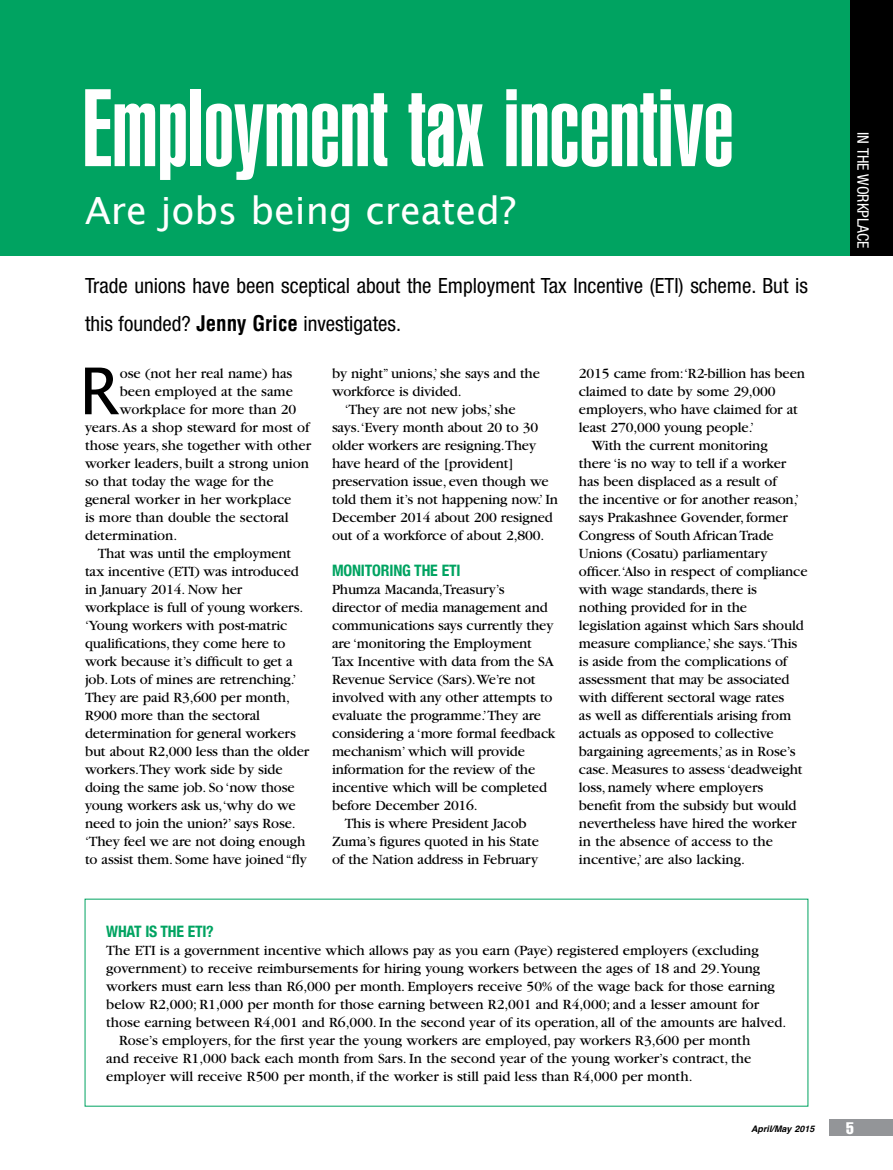
<style>
.page{position:relative;width:893px;height:1170px;background:#fff}
.page>*{position:absolute;margin:0;border:0;box-sizing:border-box;transform-origin:0 0}
.t1{font:900 extra-condensed 108px "Helvetica";color:#fff}
.t2{font:64.5px "Lucida Sans";color:#000}
.t3{font:37.5px "Lucida Sans";color:#fff}
.t4{font:condensed 21px/37.5px "Helvetica Neue";color:#000}
.t5{font:extra-condensed 16.5px "Helvetica";color:#fff}
.t6{font:700 condensed 15.75px "Helvetica Neue";letter-spacing:-.01em;color:#00a361}
.t7{font:condensed 15.75px "Helvetica Neue";color:#fff}
.t8{font:14.7px "Garamond";letter-spacing:-.01em;color:#000}
.t9{font:italic 700 9px "Helvetica";color:#000}
.s1{font-family:"Helvetica";font-weight:700}
</style>
<div class="page">
<div style="left:0;top:0;width:893px;height:255px;background:#00a361"></div>
<div style="left:850px;top:0;width:43px;height:255px;background:#000"></div>
<div style="left:829px;top:1118px;width:64px;height:17px;background:#939598"></div>
<h1 class="t1" style="left:82px;top:66px;width:653px">Employment tax incentive</h1>
<h3 class="t3" style="left:85px;top:189px;width:432px">Are jobs being created?</h3>
<h3 class="t4" style="left:85px;top:267px;width:724px">Trade unions have been sceptical about the Employment Tax Incentive (ETI) scheme. But is this founded? <span class="s1">Jenny Grice</span> investigates.</h3>
<h2 class="t2" style="left:79px;top:354px;width:42px">R</h2>
<p class="t8" style="left:120px;top:366px;width:174px">ose (not her real name) has</p>
<p class="t8" style="left:332px;top:366px;width:210px">by night” unions,’ she says and the</p>
<p class="t8" style="left:332px;top:384px;width:131px">workforce is divided.</p>
<p class="t8" style="left:345px;top:402px;width:172px">‘They are not new jobs,’ she</p>
<p class="t8" style="left:332px;top:420px;width:208px">says.‘Every month about 20 to 30</p>
<p class="t8" style="left:332px;top:438px;width:206px">older workers are resigning.They</p>
<p class="t8" style="left:332px;top:455px;width:183px">have heard of the [provident]</p>
<p class="t8" style="left:332px;top:473px;width:218px">preservation issue, even though we</p>
<p class="t8" style="left:332px;top:491px;width:228px">told them it’s not happening now.’ In</p>
<p class="t8" style="left:332px;top:509px;width:222px">December 2014 about 200 resigned</p>
<p class="t8" style="left:332px;top:527px;width:214px">out of a workforce of about 2,800.</p>
<p class="t6" style="left:332px;top:561px;width:117px">MONITORING THE ETI</p>
<p class="t8" style="left:332px;top:582px;width:174px">Phumza Macanda,Treasury’s</p>
<p class="t8" style="left:332px;top:600px;width:217px">director of media management and</p>
<p class="t8" style="left:332px;top:618px;width:223px">communications says currently they</p>
<p class="t8" style="left:332px;top:636px;width:201px">are ‘monitoring the Employment</p>
<p class="t8" style="left:332px;top:654px;width:223px">Tax Incentive with data from the SA</p>
<p class="t8" style="left:332px;top:672px;width:205px">Revenue Service (Sars).We’re not</p>
<p class="t8" style="left:332px;top:690px;width:222px">involved with any other attempts to</p>
<p class="t8" style="left:332px;top:708px;width:211px">evaluate the programme.’They are</p>
<p class="t8" style="left:332px;top:726px;width:225px">considering a ‘more formal feedback</p>
<p class="t8" style="left:332px;top:744px;width:194px">mechanism’ which will provide</p>
<p class="t8" style="left:332px;top:762px;width:205px">information for the review of the</p>
<p class="t8" style="left:332px;top:780px;width:217px">incentive which will be completed</p>
<p class="t8" style="left:332px;top:798px;width:147px">before December 2016.</p>
<p class="t8" style="left:345px;top:816px;width:183px">This is where President Jacob</p>
<p class="t8" style="left:332px;top:834px;width:209px">Zuma’s figures quoted in his State</p>
<p class="t8" style="left:332px;top:852px;width:208px">of the Nation address in February</p>
<p class="t8" style="left:579px;top:366px;width:228px">2015 came from:‘R2-billion has been</p>
<p class="t8" style="left:579px;top:384px;width:198px">claimed to date by some 29,000</p>
<p class="t8" style="left:579px;top:402px;width:220px">employers, who have claimed for at</p>
<p class="t8" style="left:579px;top:420px;width:177px">least 270,000 young people.’</p>
<p class="t8" style="left:592px;top:438px;width:178px">With the current monitoring</p>
<p class="t8" style="left:579px;top:456px;width:209px">there ‘is no way to tell if a worker</p>
<p class="t8" style="left:579px;top:474px;width:199px">has been displaced as a result of</p>
<p class="t8" style="left:579px;top:492px;width:222px">the incentive or for another reason,’</p>
<p class="t8" style="left:579px;top:510px;width:211px">says Prakashnee Govender, former</p>
<p class="t8" style="left:579px;top:528px;width:196px">Congress of South African Trade</p>
<p class="t8" style="left:579px;top:546px;width:190px">Unions (Cosatu) parliamentary</p>
<p class="t8" style="left:579px;top:564px;width:230px">officer.‘Also in respect of compliance</p>
<p class="t8" style="left:579px;top:582px;width:179px">with wage standards, there is</p>
<p class="t8" style="left:579px;top:600px;width:170px">nothing provided for in the</p>
<p class="t8" style="left:579px;top:618px;width:226px">legislation against which Sars should</p>
<p class="t8" style="left:579px;top:636px;width:220px">measure compliance,’ she says.‘This</p>
<p class="t8" style="left:579px;top:654px;width:210px">is aside from the complications of</p>
<p class="t8" style="left:579px;top:671px;width:212px">assessment that may be associated</p>
<p class="t8" style="left:579px;top:689px;width:207px">with different sectoral wage rates</p>
<p class="t8" style="left:579px;top:707px;width:214px">as well as differentials arising from</p>
<p class="t8" style="left:579px;top:725px;width:196px">actuals as opposed to collective</p>
<p class="t8" style="left:579px;top:743px;width:218px">bargaining agreements,’ as in Rose’s</p>
<p class="t8" style="left:579px;top:761px;width:225px">case. Measures to assess ‘deadweight</p>
<p class="t8" style="left:579px;top:779px;width:186px">loss, namely where employers</p>
<p class="t8" style="left:579px;top:797px;width:219px">benefit from the subsidy but would</p>
<p class="t8" style="left:579px;top:815px;width:219px">nevertheless have hired the worker</p>
<p class="t8" style="left:579px;top:833px;width:195px">in the absence of access to the</p>
<p class="t8" style="left:579px;top:851px;width:168px">incentive,’ are also lacking.</p>
<p class="t8" style="left:120px;top:384px;width:175px">been employed at the same</p>
<p class="t8" style="left:120px;top:402px;width:178px">workplace for more than 20</p>
<p class="t8" style="left:85px;top:420px;width:226px">years. As a shop steward for most of</p>
<p class="t8" style="left:85px;top:438px;width:228px">those years, she together with other</p>
<p class="t8" style="left:85px;top:456px;width:226px">worker leaders, built a strong union</p>
<p class="t8" style="left:85px;top:474px;width:190px">so that today the wage for the</p>
<p class="t8" style="left:85px;top:492px;width:208px">general worker in her workplace</p>
<p class="t8" style="left:85px;top:510px;width:205px">is more than double the sectoral</p>
<p class="t8" style="left:85px;top:528px;width:94px">determination.</p>
<p class="t8" style="left:98px;top:546px;width:195px">That was until the employment</p>
<p class="t8" style="left:85px;top:564px;width:215px">tax incentive (ETI) was introduced</p>
<p class="t8" style="left:85px;top:582px;width:159px">in January 2014. Now her</p>
<p class="t8" style="left:85px;top:600px;width:220px">workplace is full of young workers.</p>
<p class="t8" style="left:85px;top:618px;width:204px">‘Young workers with post-matric</p>
<p class="t8" style="left:85px;top:636px;width:202px">qualifications, they come here to</p>
<p class="t8" style="left:85px;top:654px;width:209px">work because it’s difficult to get a</p>
<p class="t8" style="left:85px;top:672px;width:213px">job. Lots of mines are retrenching.’</p>
<p class="t8" style="left:85px;top:690px;width:206px">They are paid R3,600 per month,</p>
<p class="t8" style="left:85px;top:708px;width:176px">R900 more than the sectoral</p>
<p class="t8" style="left:85px;top:726px;width:212px">determination for general workers</p>
<p class="t8" style="left:85px;top:744px;width:226px">but about R2,000 less than the older</p>
<p class="t8" style="left:85px;top:762px;width:199px">workers.They work side by side</p>
<p class="t8" style="left:85px;top:780px;width:211px">doing the same job. So ‘now those</p>
<p class="t8" style="left:85px;top:798px;width:212px">young workers ask us,‘why do we</p>
<p class="t8" style="left:85px;top:816px;width:212px">need to join the union?’ says Rose.</p>
<p class="t8" style="left:85px;top:834px;width:222px">‘They feel we are not doing enough</p>
<p class="t8" style="left:85px;top:852px;width:223px">to assist them. Some have joined “fly</p>
<p class="t6" style="left:106px;top:921px;width:109px">WHAT IS THE ETI ?</p>
<p class="t8" style="left:106px;top:942px;width:654px">The ETI is a government incentive which allows pay as you earn (Paye) registered employers (excluding</p>
<p class="t8" style="left:106px;top:960px;width:656px">government) to receive reimbursements for hiring young workers between the ages of 18 and 29.Young</p>
<p class="t8" style="left:106px;top:978px;width:670px">workers must earn less than R6,000 per month. Employers receive 50% of the wage back for those earning</p>
<p class="t8" style="left:106px;top:996px;width:654px">below R2,000; R1,000 per month for those earning between R2,001 and R4,000; and a lesser amount for</p>
<p class="t8" style="left:106px;top:1014px;width:681px">those earning between R4,001 and R6,000. In the second year of its operation, all of the amounts are halved.</p>
<p class="t8" style="left:119px;top:1032px;width:633px">Rose’s employers, for the first year the young workers are employed, pay workers R3,600 per month</p>
<p class="t8" style="left:106px;top:1050px;width:646px">and receive R1,000 back each month from Sars. In the second year of the young worker’s contract, the</p>
<p class="t8" style="left:106px;top:1068px;width:588px">employer will receive R500 per month, if the worker is still paid less than R4,000 per month.</p>
<p class="t7" style="left:872px;top:132px;width:118px;rotate:90deg">IN THE WORKPLACE</p>
<p class="t9" style="left:751px;top:1121px;width:65px">April/May 2015</p>
<p class="t5" style="left:846px;top:1117px;width:9px">5</p>
</div>
